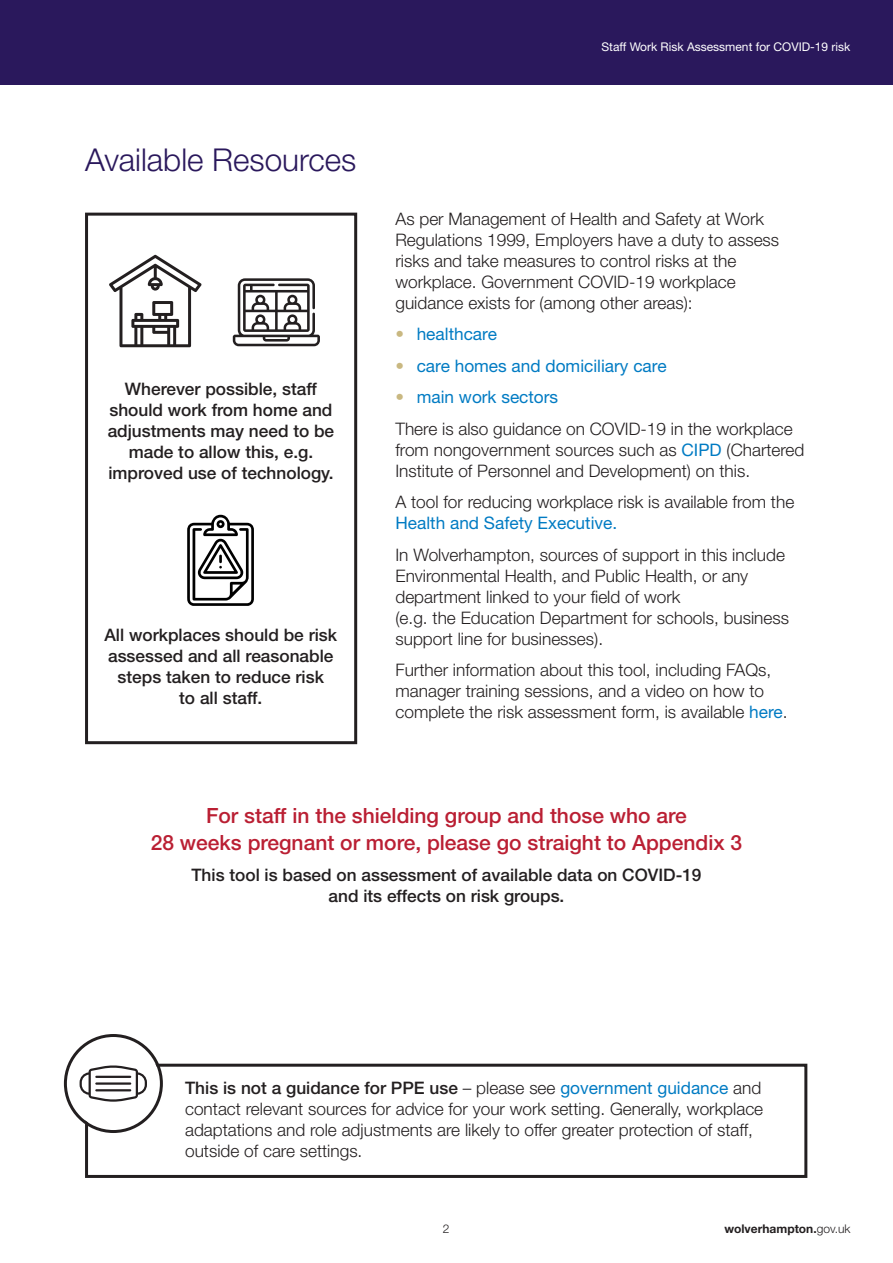
<style>
.page{position:relative;width:893px;height:1263px;background:#fff}
.page>*{position:absolute;margin:0;border:0;box-sizing:border-box;transform-origin:0 0}
.t1{font:300 31.5px "Helvetica Neue";color:#2a185c}
.t2{font:500 21px/27px "Helvetica Neue";color:#ba1f33;text-align:center}
.t3{font:300 17.25px/21px "Helvetica Neue";color:#231f20}
.t4{font:500 17.25px/21px "Helvetica Neue";color:#231f20;text-align:center}
.t5{font:17.25px "Helvetica Neue LT Std";color:#007bc3}
.t6{font:12px "Helvetica Neue LT Std";color:#fff}
.t7{font:700 12px "Helvetica Neue LT Std";color:#231f20}
.t8{font:300 12px "Helvetica Neue LT Std";color:#231f20}
.s1{font-family:"Helvetica Neue";font-weight:300;color:#c9b881}
.s2{font-family:"Helvetica Neue LT Std";font-weight:400;color:#007bc3}
.s3{font-weight:500}
.s4{font-weight:300}
</style>
<div class="page">
<div style="left:0;top:0;width:893px;height:85px;background:#2a185c"></div>
<div style="left:85px;top:213px;width:272px;height:531px;border:3px solid #231f20"></div>
<div style="left:85px;top:1064px;width:722px;height:114px;border:3px solid #231f20"></div>
<svg style="left:109px;top:255px;width:93px;height:92px"></svg>
<svg style="left:187px;top:515px;width:67px;height:91px"></svg>
<svg style="left:233px;top:278px;width:87px;height:68px"></svg>
<svg style="left:64px;top:1034px;width:99px;height:99px"></svg>
<p class="t1" style="left:85px;top:149px;width:273px">Available Resources</p>
<p class="t4" style="left:108px;top:380px;width:228px">Wherever possible, staff should work from home and adjustments may need to be made to allow this, e.g. improved use of technology.</p>
<p class="t4" style="left:104px;top:626px;width:234px">All workplaces should be risk assessed and all reasonable steps taken to reduce risk<br>to all staff.</p>
<p class="t6" style="left:601px;top:43px;width:250px">Staff Work Risk Assessment for COVID-19 risk</p>
<p class="t3" style="left:395px;top:210px;width:385px">As per Management of Health and Safety at Work Regulations 1999, Employers have a duty to assess risks and take measures to control risks at the workplace. Government COVID-19 workplace guidance exists for (among other areas):</p>
<p class="t5" style="left:395px;top:328px;width:103px"><span class="s1">•</span> healthcare</p>
<p class="t5" style="left:395px;top:360px;width:273px"><span class="s1">•</span> care homes and domiciliary care</p>
<p class="t5" style="left:395px;top:391px;width:164px"><span class="s1">•</span> main work sectors</p>
<p class="t3" style="left:395px;top:420px;width:411px">There is also guidance on COVID-19 in the workplace from nongovernment sources such as <span class="s2">CIPD</span> (Chartered<br>Institute of Personnel and Development) on this.</p>
<p class="t3" style="left:395px;top:493px;width:400px">A tool for reducing workplace risk is available from the<br><span class="s2">Health and Safety Executive.</span></p>
<p class="t3" style="left:395px;top:546px;width:395px">In Wolverhampton, sources of support in this include Environmental Health, and Public Health, or any department linked to your field of work<br>(e.g. the Education Department for schools, business support line for businesses).</p>
<p class="t3" style="left:395px;top:661px;width:394px">Further information about this tool, including FAQs, manager training sessions, and a video on how to complete the risk assessment form, is available <span class="s2">here</span>.</p>
<p class="t2" style="left:151px;top:804px;width:593px">For staff in the shielding group and those who are<br>28 weeks pregnant or more, please go straight to Appendix 3</p>
<p class="t4" style="left:191px;top:866px;width:512px">This tool is based on assessment of available data on COVID-19 and its effects on risk groups.</p>
<p class="t3" style="left:185px;top:1079px;width:580px"><span class="s3">This is not a guidance for PPE use</span> – please see <span class="s2">government guidance</span> and contact relevant sources for advice for your work setting. Generally, workplace adaptations and role adjustments are likely to offer greater protection of staff, outside of care settings.</p>
<p class="t8" style="left:443px;top:1224px;width:8px">2</p>
<p class="t7" style="left:724px;top:1222px;width:128px">wolverhampton.<span class="s4">gov.uk</span></p>
</div>
